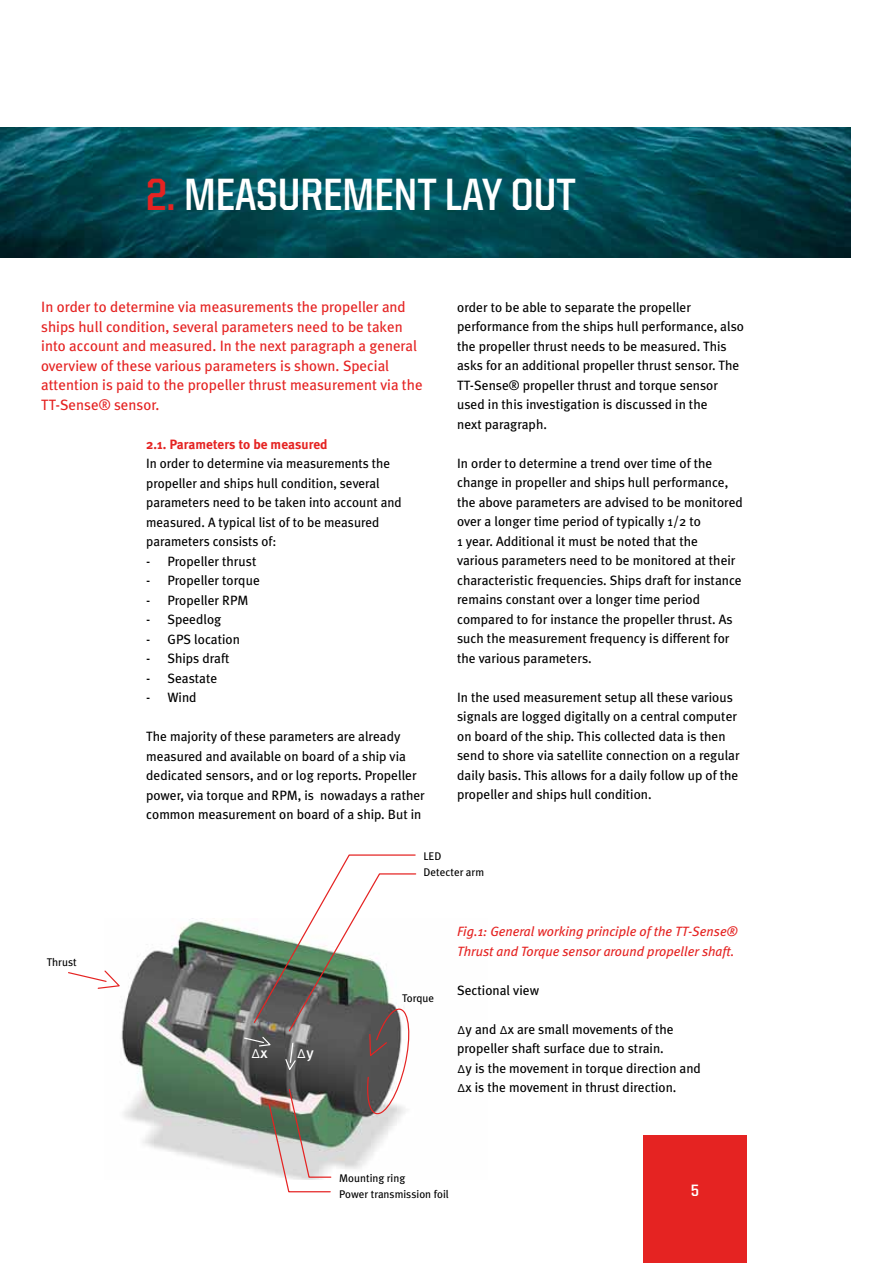
<style>
.page{position:relative;width:893px;height:1263px;background:#fff}
.page>*{position:absolute;margin:0;border:0;box-sizing:border-box;transform-origin:0 0}
.t1{font:700 45.3px "United Sans Semi Cond";color:#fff}
.t2{font:700 16.5px "United Sans Semi Cond";color:#fff}
.t3{font:15px/19.5px "Meta Plus";color:#e52322}
.t4{font:500 15px "Meta Plus";color:#fff}
.t5{font:13.5px/19.5px "Meta Plus";color:#000}
.t6{font:italic 13.5px/19.5px "Meta Plus";color:#e52322}
.t7{font:700 13.5px "Meta Plus";color:#e52322}
.t8{font:11.1px/16px "Meta Plus";color:#000}
.s1{color:#e52322}
</style>
<div class="page">
<img style="left:0;top:128px;width:850px;height:129px">
<div style="left:643px;top:1135px;width:104px;height:128px;background:#e52322"></div>
<img style="left:121px;top:918px;width:122px;height:250px">
<svg style="left:68px;top:969px;width:54px;height:20px"></svg>
<svg style="left:243px;top:854px;width:174px;height:339px"></svg>
<h1 class="t1" style="left:146px;top:170px;width:61px"><span class="s1">2.</span> MEASURE</h1>
<h1 class="t1" style="left:343px;top:170px;width:190px">MENTLAYOUT</h1>
<p class="t3" style="left:41px;top:297px;width:383px">In order to determine via measurements the propeller and ships hull condition, several parameters need to be taken into account and measured. In the next paragraph a general overview of these various parameters is shown. Special attention is paid to the propeller thrust measurement via the TT-Sense® sensor.</p>
<p class="t7" style="left:146px;top:436px;width:183px">2.1. Parameters to be measured</p>
<p class="t5" style="left:146px;top:453px;width:257px">In order to determine via measurements the propeller and ships hull condition, several parameters need to be taken into account and measured. A typical list of to be measured parameters consists of:</p>
<p class="t5" style="left:146px;top:551px;width:112px">- Propeller thrust</p>
<p class="t5" style="left:146px;top:570px;width:115px">- Propeller torque</p>
<p class="t5" style="left:146px;top:590px;width:104px">- Propeller RPM</p>
<p class="t5" style="left:146px;top:609px;width:77px">- Speedlog</p>
<p class="t5" style="left:146px;top:629px;width:95px">- GPS location</p>
<p class="t5" style="left:146px;top:648px;width:85px">- Ships draft</p>
<p class="t5" style="left:146px;top:668px;width:73px">- Seastate</p>
<p class="t5" style="left:146px;top:687px;width:52px">- Wind</p>
<p class="t5" style="left:146px;top:726px;width:280px">The majority of these parameters are already measured and available on board of a ship via dedicated sensors, and or log reports. Propeller power, via torque and RPM, is nowadays a rather common measurement on board of a ship. But in</p>
<p class="t5" style="left:457px;top:297px;width:288px">order to be able to separate the propeller performance from the ships hull performance, also the propeller thrust needs to be measured. This asks for an additional propeller thrust sensor. The TT-Sense® propeller thrust and torque sensor used in this investigation is discussed in the<br>next paragraph.</p>
<p class="t5" style="left:457px;top:453px;width:287px">In order to determine a trend over time of the change in propeller and ships hull performance, the above parameters are advised to be monitored over a longer time period of typically 1/2 to<br>1 year. Additional it must be noted that the<br>various parameters need to be monitored at their characteristic frequencies. Ships draft for instance remains constant over a longer time period compared to for instance the propeller thrust. As such the measurement frequency is different for the various parameters.</p>
<p class="t5" style="left:457px;top:687px;width:284px">In the used measurement setup all these various signals are logged digitally on a central computer on board of the ship. This collected data is then send to shore via satellite connection on a regular daily basis. This allows for a daily follow up of the propeller and ships hull condition.</p>
<p class="t8" style="left:47px;top:954px;width:32px">Thrust</p>
<p class="t4" style="left:251px;top:1044px;width:18px">∆x</p>
<p class="t4" style="left:297px;top:1043px;width:18px">∆y</p>
<p class="t8" style="left:424px;top:848px;width:62px">LED<br>Detecter arm</p>
<p class="t8" style="left:402px;top:990px;width:33px">Torque</p>
<p class="t6" style="left:457px;top:921px;width:282px">Fig.1: General working principle of the TT-Sense®<br>Thrust and Torque sensor around propeller shaft.</p>
<p class="t5" style="left:457px;top:980px;width:84px">Sectional view</p>
<p class="t5" style="left:457px;top:1019px;width:245px">∆y and ∆x are small movements of the propeller shaft surface due to strain.<br>∆y is the movement in torque direction and ∆x is the movement in thrust direction.</p>
<p class="t8" style="left:339px;top:1170px;width:111px">Mounting ring<br>Power transmission foil</p>
<p class="t2" style="left:691px;top:1181px;width:9px">5</p>
</div>
